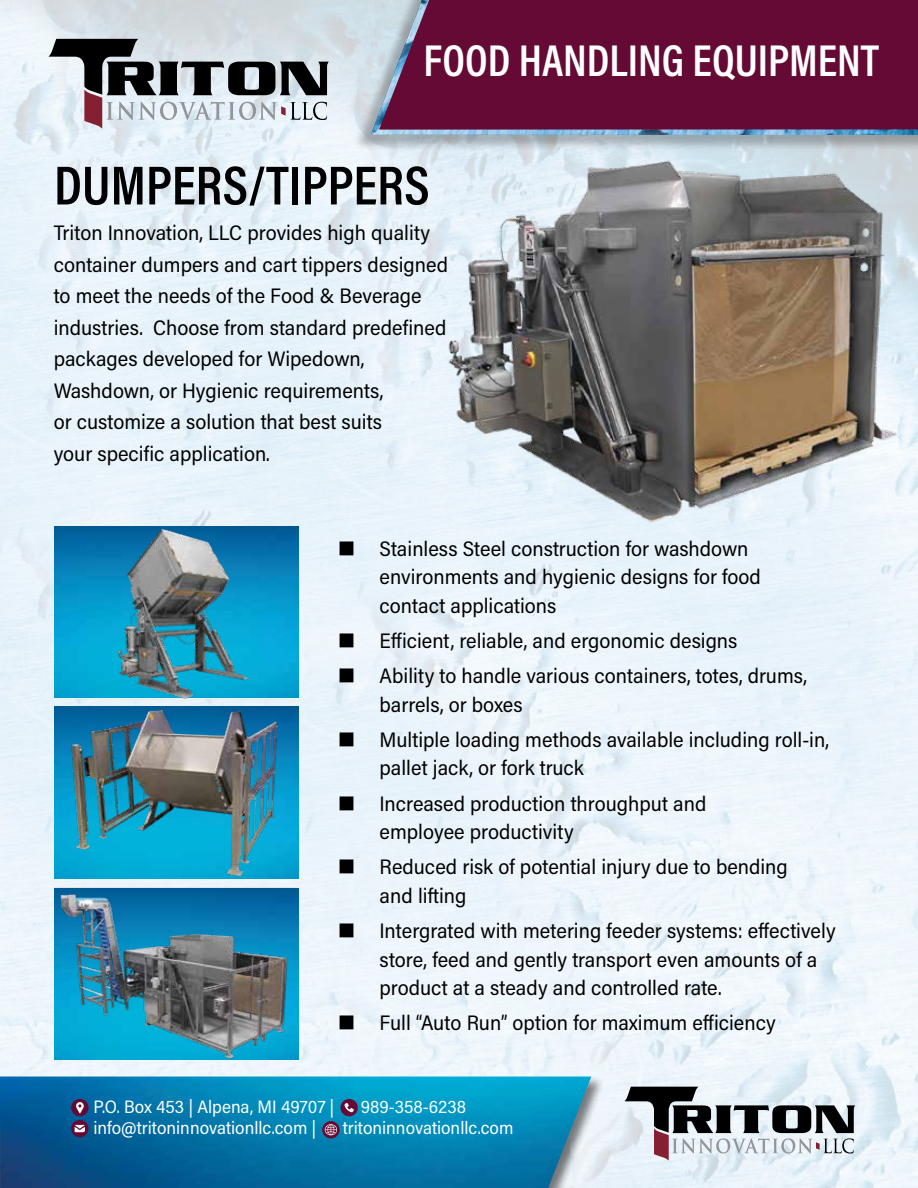
<style>
.page{position:relative;width:918px;height:1188px;background:#fff}
.page>*{position:absolute;margin:0;border:0;box-sizing:border-box;transform-origin:0 0}
.t1{font:600 55.5px "Acumin Pro Cond";color:#000}
.t2{font:600 45px "Acumin Pro Cond";color:#fff}
.t3{font:21px/28.5px "Acumin Pro Semi Cond";color:#000}
.t4{font:18px "Acumin Pro Semi Cond";color:#fff}
</style>
<div class="page">
<img style="left:0;top:0;width:918px;height:1188px">
<svg style="left:48px;top:39px;width:281px;height:90px;background:#9da1a6"></svg>
<div style="left:352px;top:0;width:566px;height:152px;background:#000;opacity:.26"></div>
<img style="left:371px;top:0;width:547px;height:135px">
<div style="left:379px;top:0;width:539px;height:132px;background:#650a34"></div>
<img style="left:54px;top:707px;width:244px;height:171px">
<img style="left:54px;top:526px;width:244px;height:172px">
<div style="left:0;top:1075px;width:605px;height:113px;background:#000;opacity:.5"></div>
<img style="left:0;top:1077px;width:591px;height:111px">
<svg style="left:624px;top:1087px;width:231px;height:74px;background:#a2a6ab"></svg>
<div style="left:340px;top:1099px;width:18px;height:17px;background:#650a34;border-radius:50%"></div>
<svg style="left:344px;top:1103px;width:10px;height:9px"></svg>
<svg style="left:71px;top:1120px;width:18px;height:17px"></svg>
<svg style="left:75px;top:1125px;width:10px;height:7px"></svg>
<div style="left:71px;top:1099px;width:18px;height:17px;background:#650a34;border-radius:50%"></div>
<svg style="left:76px;top:1102px;width:8px;height:12px"></svg>
<svg style="left:322px;top:1121px;width:18px;height:17px"></svg>
<svg style="left:325px;top:1124px;width:12px;height:11px"></svg>
<img style="left:69px;top:709px;width:213px;height:168px">
<img style="left:423px;top:135px;width:489px;height:410px">
<img style="left:45px;top:883px;width:273px;height:181px">
<img style="left:90px;top:525px;width:174px;height:176px">
<h2 class="t2" style="left:423px;top:31px;width:457px">FOOD HANDLING EQUIPMENT</h2>
<h1 class="t1" style="left:54px;top:149px;width:377px">DUMPERS/TIPPERS</h1>
<p class="t3" style="left:54px;top:216px;width:396px;line-height:31.5px">Triton Innovation, LLC provides high quality container dumpers and cart tippers designed to meet the needs of the Food &amp; Beverage industries. Choose from standard predefined packages developed for Wipedown, Washdown, or Hygienic requirements,<br>or customize a solution that best suits<br>your specific application.</p>
<p class="t3" style="left:380px;top:533px;width:383px;text-indent:-40px">■ Stainless Steel construction for washdown environments and hygienic designs for food contact applications</p>
<p class="t3" style="left:339px;top:625px;width:400px">■ Efficient, reliable, and ergonomic designs</p>
<p class="t3" style="left:380px;top:661px;width:429px;text-indent:-40px">■ Ability to handle various containers, totes, drums, barrels, or boxes</p>
<p class="t3" style="left:380px;top:724px;width:451px;text-indent:-40px">■ Multiple loading methods available including roll-in, pallet jack, or fork truck</p>
<p class="t3" style="left:380px;top:788px;width:328px;text-indent:-40px">■ Increased production throughput and employee productivity</p>
<p class="t3" style="left:380px;top:852px;width:410px;text-indent:-40px">■ Reduced risk of potential injury due to bending and lifting</p>
<p class="t3" style="left:380px;top:916px;width:458px;text-indent:-40px">■ Intergrated with metering feeder systems: effectively store, feed and gently transport even amounts of a product at a steady and controlled rate.</p>
<p class="t3" style="left:339px;top:1008px;width:438px">■ Full “Auto Run” option for maximum efficiency</p>
<p class="t4" style="left:93px;top:1094px;width:242px">P.O. Box 453 | Alpena, MI 49707 |</p>
<p class="t4" style="left:361px;top:1094px;width:107px">989-358-6238</p>
<p class="t4" style="left:93px;top:1116px;width:224px">info@tritoninnovationllc.com |</p>
<p class="t4" style="left:343px;top:1116px;width:172px">tritoninnovationllc.com</p>
</div>
